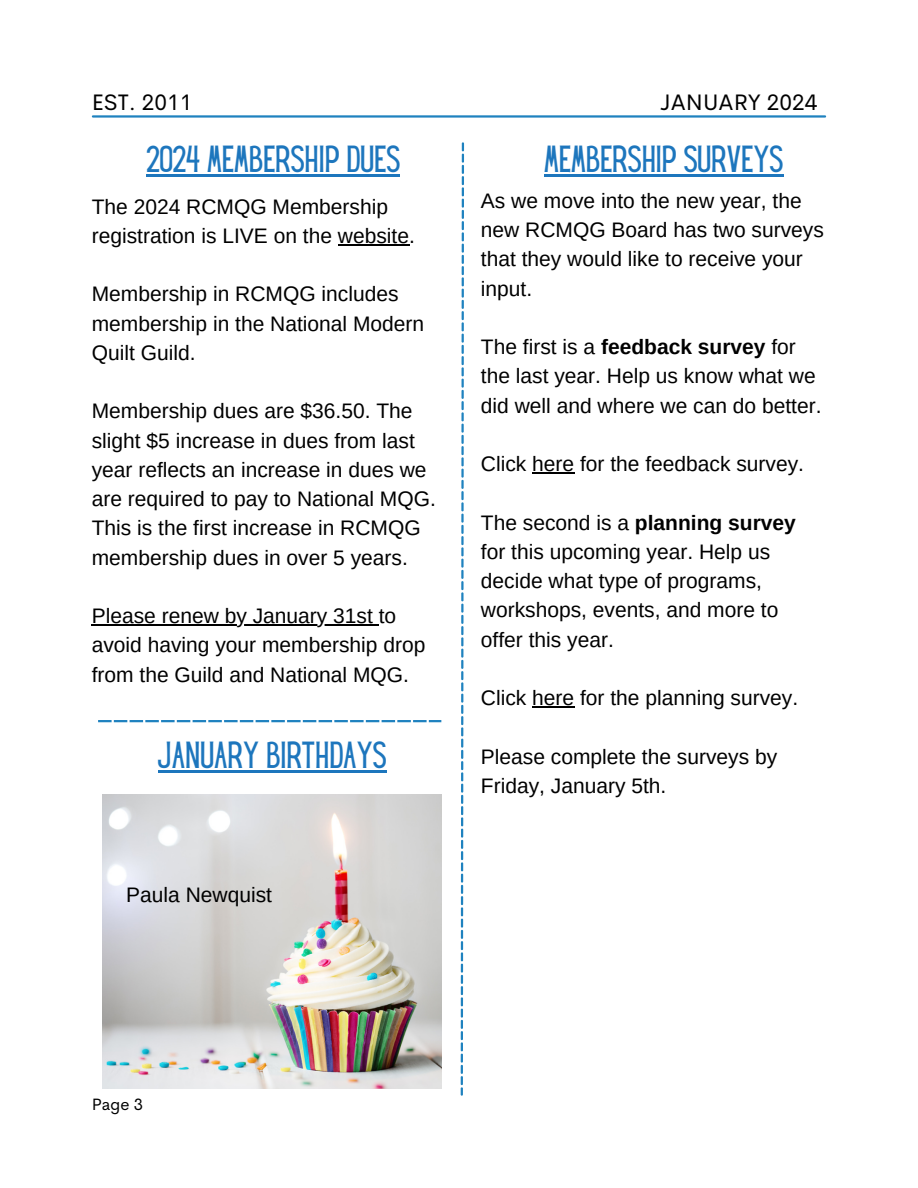
<style>
.page{position:relative;width:918px;height:1188px;background:#fff}
.page>*{position:absolute;margin:0;border:0;box-sizing:border-box;transform-origin:0 0}
.t1{font:33px "Hey Gotcha";color:#1d76bd}
.t2{font:22.5px "Cerebri Sans";color:#000}
.t3{font:21px/29.2px "Arimo";color:#000}
.t4{font:16.5px "Cerebri Sans";color:#000}
.s1{font-weight:700}
</style>
<div class="page">
<hr style="left:93px;top:115px;width:732px;height:3px;background:#1f82bf">
<svg style="left:461px;top:142px;width:3px;height:954px"></svg>
<svg style="left:98px;top:720px;width:343px;height:2px"></svg>
<img style="left:103px;top:794px;width:339px;height:295px">
<hr style="left:158px;top:770px;width:229px;height:2px;background:#1d76bd">
<hr style="left:544px;top:174px;width:239px;height:2px;background:#1d76bd">
<hr style="left:532px;top:472px;width:42px;height:1px;background:#000">
<hr style="left:532px;top:706px;width:42px;height:1px;background:#000">
<hr style="left:338px;top:244px;width:71px;height:1px;background:#000">
<hr style="left:92px;top:624px;width:287px;height:1px;background:#000">
<hr style="left:146px;top:174px;width:254px;height:2px;background:#1d76bd">
<p class="t2" style="left:92px;top:87px;width:102px">EST. 2011</p>
<p class="t2" style="left:660px;top:87px;width:159px">JANUARY 2024</p>
<p class="t1" style="left:146px;top:145px;width:254px">2024 MEMBERSHIP DUES</p>
<p class="t3" style="left:92px;top:192px;width:325px">The 2024 RCMQG Membership registration is LIVE on the website.</p>
<p class="t3" style="left:92px;top:279px;width:334px">Membership in RCMQG includes membership in the National Modern<br>Quilt Guild.</p>
<p class="t3" style="left:92px;top:396px;width:346px">Membership dues are $36.50. The slight $5 increase in dues from last year reflects an increase in dues we are required to pay to National MQG.<br>This is the first increase in RCMQG membership dues in over 5 years.</p>
<p class="t3" style="left:92px;top:601px;width:306px">Please renew by January 31st to</p>
<p class="t3" style="left:92px;top:630px;width:335px">avoid having your membership drop</p>
<p class="t3" style="left:92px;top:660px;width:319px">from the Guild and National MQG.</p>
<p class="t1" style="left:158px;top:741px;width:229px">JANUARY BIRTHDAYS</p>
<p class="t3" style="left:126px;top:880px;width:147px">Paula Newquist</p>
<p class="t1" style="left:544px;top:145px;width:239px">MEMBERSHIP SURVEYS</p>
<p class="t3" style="left:481px;top:186px;width:322px">As we move into the new year, the</p>
<p class="t3" style="left:481px;top:215px;width:344px">new RCMQG Board has two surveys</p>
<p class="t3" style="left:481px;top:245px;width:323px">that they would like to receive your input.</p>
<p class="t3" style="left:481px;top:332px;width:342px">The first is a <span class="s1">feedback survey</span> for the last year. Help us know what we did well and where we can do better.</p>
<p class="t3" style="left:481px;top:449px;width:325px">Click here for the feedback survey.</p>
<p class="t3" style="left:481px;top:508px;width:316px">The second is a <span class="s1">planning survey </span>for this upcoming year. Help us decide what type of programs, workshops, events, and more to offer this year.</p>
<p class="t3" style="left:481px;top:683px;width:319px">Click here for the planning survey.</p>
<p class="t3" style="left:481px;top:742px;width:298px">Please complete the surveys by</p>
<p class="t3" style="left:481px;top:771px;width:187px">Friday, January 5th.</p>
<p class="t4" style="left:92px;top:1094px;width:53px">Page 3</p>
</div>
